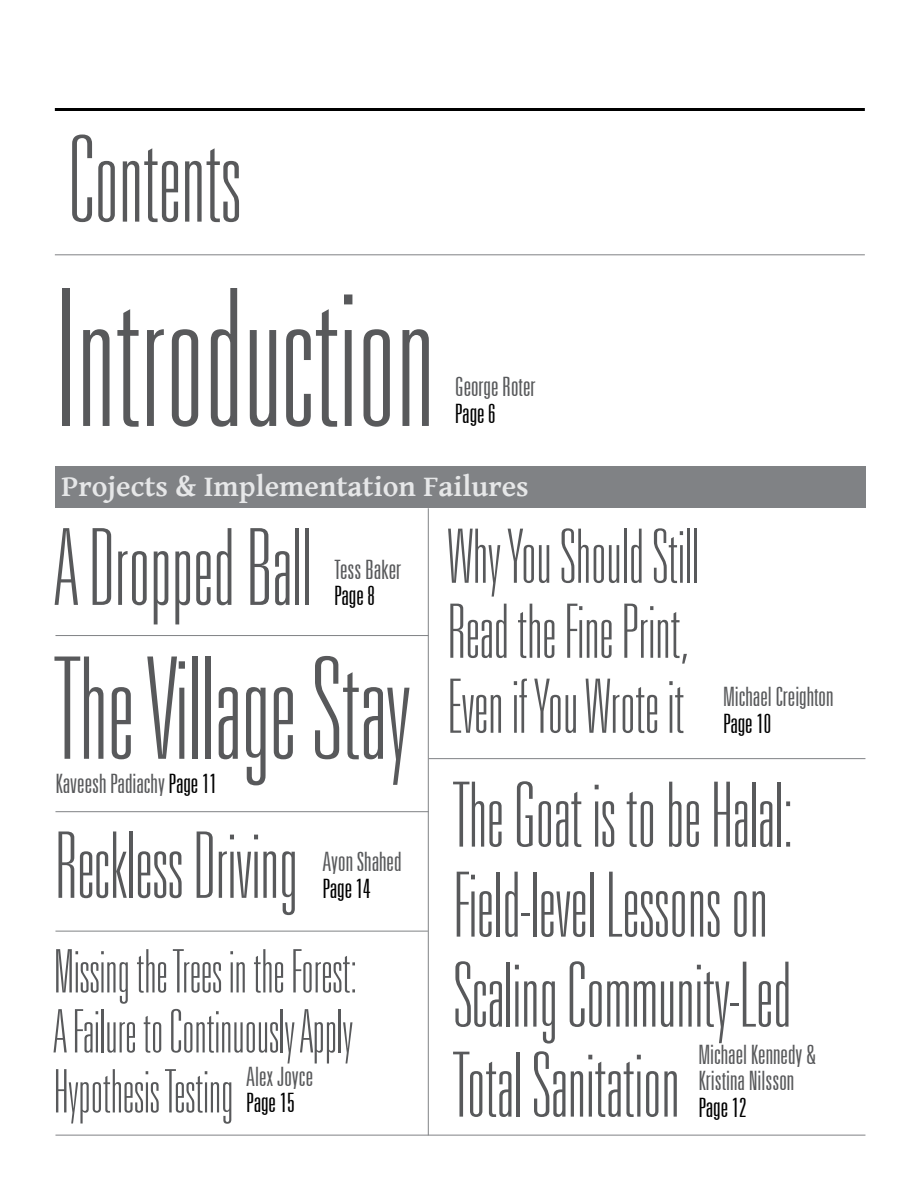
<style>
.page{position:relative;width:918px;height:1188px;background:#fff}
.page>*{position:absolute;margin:0;border:0;box-sizing:border-box;transform-origin:0 0}
.t1{font:100 ultra-condensed 191.1px "Univers LT";color:#58595b}
.t2{font:100 ultra-condensed 141.6px "Univers LT";color:#58595b}
.t3{font:100 ultra-condensed 120px "Univers LT";color:#58595b}
.t4{font:100 ultra-condensed 106.35px "Univers LT";color:#58595b}
.t5{font:100 ultra-condensed 91.95px "Univers LT";color:#58595b}
.t6{font:100 ultra-condensed 90px/90px "Univers LT";color:#58595b}
.t7{font:100 ultra-condensed 75px/75px "Univers LT";color:#58595b}
.t8{font:100 ultra-condensed 60px/60px "Univers LT";color:#58595b;text-align:justify}
.t9{font:700 30px "Gentium Basic";color:#e6e7e8}
.t10{font:300 ultra-condensed 26.7px/26.7px "Univers LT";color:#58595b}
.t11{font:300 ultra-condensed 26.7px "Univers LT";color:#000}
.s1{color:#000}
</style>
<div class="page">
<hr style="left:55px;top:108px;width:810px;height:3px;background:#000">
<hr style="left:55px;top:254px;width:810px;height:1px;background:#808285">
<hr style="left:55px;top:1135px;width:810px;height:1px;background:#808285">
<div style="left:55px;top:467px;width:810px;height:41px;background:#808285"></div>
<hr style="left:55px;top:635px;width:373px;height:1px;background:#808285">
<hr style="left:429px;top:758px;width:436px;height:1px;background:#808285">
<hr style="left:55px;top:811px;width:374px;height:1px;background:#808285">
<hr style="left:55px;top:931px;width:373px;height:1px;background:#808285">
<hr style="left:428px;top:508px;width:1px;height:627px;background:#808285">
<h3 class="t3" style="left:70px;top:118px;width:173px">Contents</h3>
<h1 class="t1" style="left:55px;top:261px;width:381px">Introduction</h1>
<p class="t10" style="left:455px;top:373px;width:83px">George Roter</p>
<p class="t11" style="left:455px;top:400px;width:42px">Page 6</p>
<p class="t9" style="left:61px;top:464px;width:469px">Projects &amp; Implementation Failures</p>
<h3 class="t4" style="left:55px;top:513px;width:258px">A Dropped Ball</h3>
<p class="t10" style="left:334px;top:555px;width:69px">Tess Baker</p>
<p class="t11" style="left:334px;top:582px;width:42px">Page 8</p>
<h2 class="t2" style="left:55px;top:637px;width:356px">The Village Stay</h2>
<p class="t10" style="left:55px;top:770px;width:163px">Kaveesh Padiachy <span class="s1">Page 11</span></p>
<h3 class="t5" style="left:55px;top:818px;width:244px">Reckless Driving</h3>
<h3 class="t8" style="left:54px;top:942px;width:305px">Missing the Trees in the Forest:<br>A Failure to Continuously Apply Hypothesis Testing</h3>
<p class="t10" style="left:322px;top:848px;width:81px">Ayon Shahed</p>
<p class="t11" style="left:322px;top:874px;width:50px">Page 14</p>
<p class="t10" style="left:246px;top:1062px;width:68px">Alex Joyce</p>
<p class="t11" style="left:246px;top:1089px;width:50px">Page 15</p>
<h3 class="t7" style="left:448px;top:520px;width:253px">Why You Should Still<br>Read the Fine Print,<br>Even if You Wrote it</h3>
<p class="t10" style="left:723px;top:683px;width:112px">Michael Creighton</p>
<p class="t11" style="left:723px;top:709px;width:50px">Page 10</p>
<h3 class="t6" style="left:454px;top:771px;width:341px">The Goat is to be Halal:<br>Field-level Lessons on<br>Scaling Community-Led<br>Total Sanitation</h3>
<p class="t10" style="left:698px;top:1040px;width:119px">Michael Kennedy &amp;<br>Kristina Nilsson</p>
<p class="t11" style="left:698px;top:1094px;width:50px">Page 12</p>
</div>
